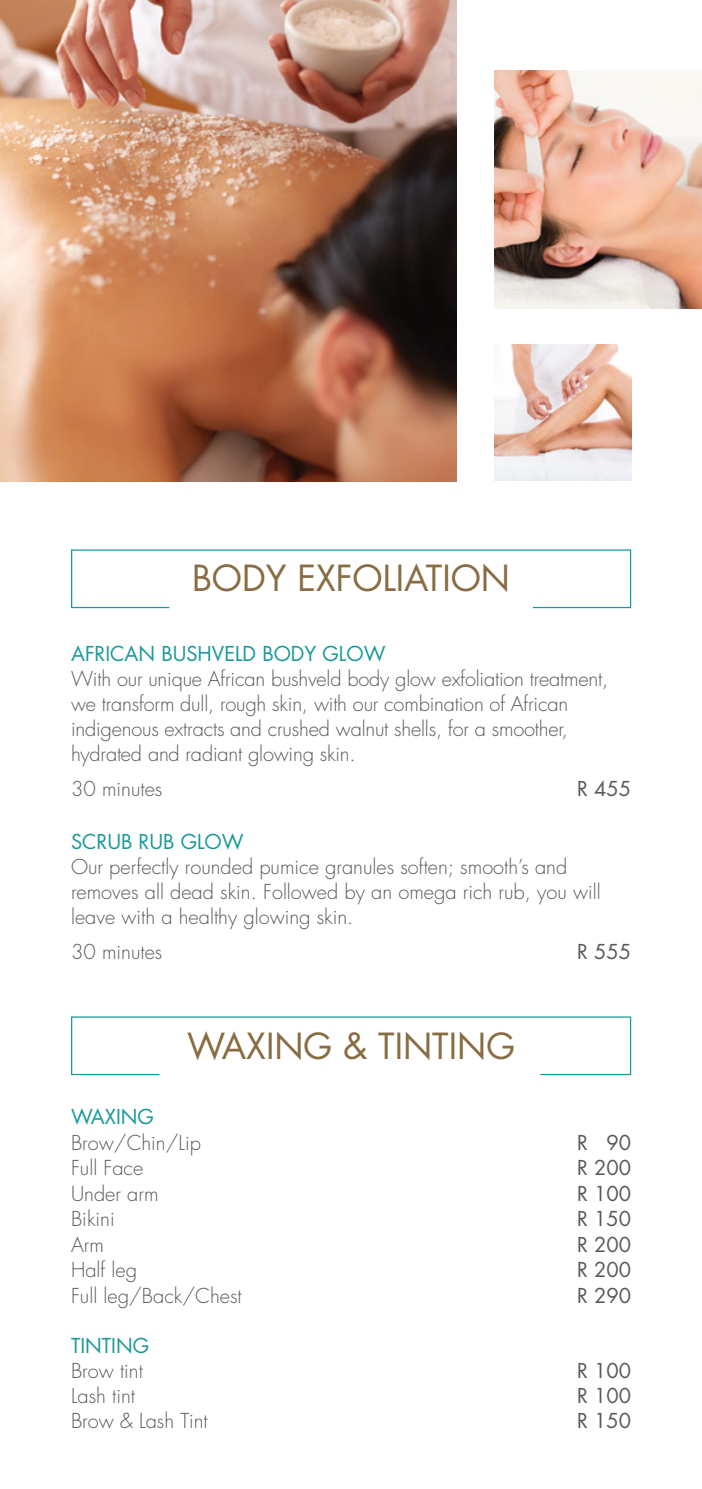
<style>
.page{position:relative;width:702px;height:1489px;background:#fff}
.page>*{position:absolute;margin:0;border:0;box-sizing:border-box;transform-origin:0 0}
.t1{font:35px "Futura";color:#886c42}
.t2{font:300 20px/25px "Futura";color:#58595b}
.t3{font:20px "Futura";color:#189998}
.t4{font:20px "Futura";color:#58595b}
</style>
<div class="page">
<svg style="left:71px;top:549px;width:560px;height:59px"></svg>
<svg style="left:71px;top:1016px;width:560px;height:59px"></svg>
<img style="left:494px;top:71px;width:208px;height:238px">
<img style="left:494px;top:344px;width:137px;height:137px">
<img style="left:0;top:0;width:456px;height:481px">
<h1 class="t1" style="left:192px;top:554px;width:319px">BODY EXFOLIATION</h1>
<p class="t3" style="left:71px;top:640px;width:316px">AFRICAN BUSHVELD BODY GLOW</p>
<p class="t2" style="left:71px;top:666px;width:538px">With our unique African bushveld body glow exfoliation treatment, we transform dull, rough skin, with our combination of African indigenous extracts and crushed walnut shells, for a smoother, hydrated and radiant glowing skin.</p>
<p class="t2" style="left:71px;top:776px;width:93px">30 minutes</p>
<p class="t4" style="left:577px;top:775px;width:55px">R 455</p>
<p class="t3" style="left:71px;top:827px;width:174px">SCRUB RUB GLOW</p>
<p class="t2" style="left:71px;top:854px;width:531px">Our perfectly rounded pumice granules soften; smooth’s and removes all dead skin. Followed by an omega rich rub, you will leave with a healthy glowing skin.</p>
<p class="t2" style="left:71px;top:939px;width:93px">30 minutes</p>
<p class="t4" style="left:577px;top:937px;width:55px">R 555</p>
<h1 class="t1" style="left:187px;top:1021px;width:329px">WAXING &amp; TINTING</h1>
<p class="t3" style="left:71px;top:1103px;width:84px">WAXING</p>
<p class="t2" style="left:71px;top:1130px;width:131px">Brow/Chin/Lip</p>
<p class="t4" style="left:577px;top:1128px;width:56px">R 90</p>
<p class="t2" style="left:71px;top:1155px;width:74px">Full Face</p>
<p class="t4" style="left:577px;top:1154px;width:55px">R 200</p>
<p class="t2" style="left:71px;top:1181px;width:89px">Under arm</p>
<p class="t4" style="left:577px;top:1179px;width:55px">R 100</p>
<p class="t2" style="left:71px;top:1206px;width:45px">Bikini</p>
<p class="t4" style="left:577px;top:1205px;width:55px">R 150</p>
<p class="t2" style="left:71px;top:1232px;width:35px">Arm</p>
<p class="t4" style="left:577px;top:1230px;width:55px">R 200</p>
<p class="t2" style="left:71px;top:1257px;width:68px">Half leg</p>
<p class="t4" style="left:577px;top:1256px;width:55px">R 200</p>
<p class="t2" style="left:71px;top:1283px;width:172px">Full leg/Back/Chest</p>
<p class="t4" style="left:577px;top:1281px;width:55px">R 290</p>
<p class="t3" style="left:71px;top:1331px;width:80px">TINTING</p>
<p class="t2" style="left:71px;top:1358px;width:73px">Brow tint</p>
<p class="t4" style="left:577px;top:1356px;width:55px">R 100</p>
<p class="t2" style="left:71px;top:1383px;width:66px">Lash tint</p>
<p class="t4" style="left:577px;top:1381px;width:55px">R 100</p>
<p class="t2" style="left:71px;top:1408px;width:138px">Brow &amp; Lash Tint</p>
<p class="t4" style="left:577px;top:1406px;width:55px">R 150</p>
</div>
